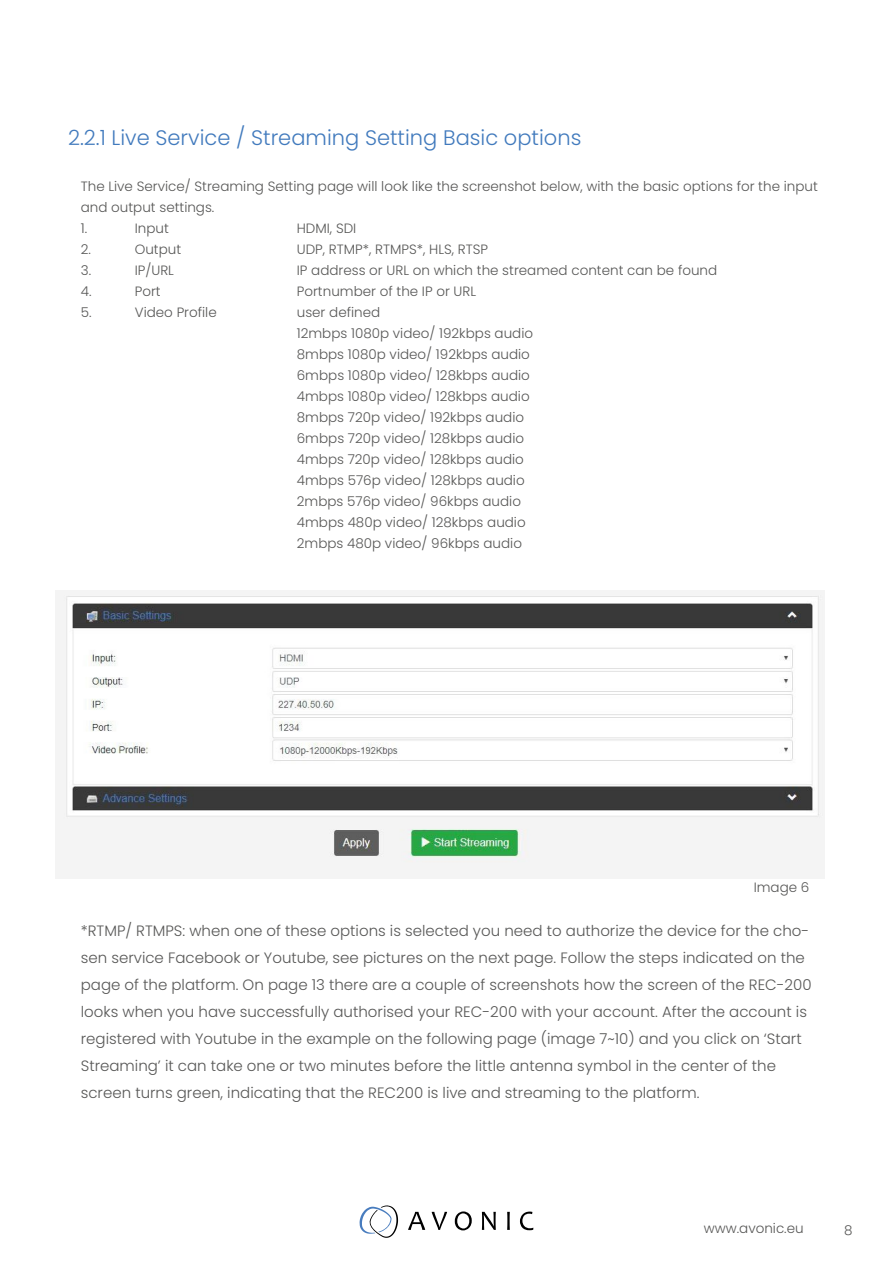
<style>
.page{position:relative;width:893px;height:1263px;background:#fff}
.page>*{position:absolute;margin:0;border:0;box-sizing:border-box;transform-origin:0 0}
.t1{font:300 21px "Poppins";color:#417abd}
.t2{font:300 15px/27px "Poppins";color:#575756}
.t3{font:300 13.5px/21px "Poppins";color:#575756}
</style>
<div class="page">
<svg style="left:360px;top:1205px;width:38px;height:33px"></svg>
<svg style="left:408px;top:1212px;width:17px;height:18px"></svg>
<svg style="left:432px;top:1212px;width:15px;height:18px"></svg>
<svg style="left:455px;top:1211px;width:17px;height:19px"></svg>
<svg style="left:482px;top:1212px;width:14px;height:18px"></svg>
<svg style="left:507px;top:1212px;width:3px;height:18px"></svg>
<svg style="left:520px;top:1211px;width:13px;height:19px"></svg>
<img style="left:55px;top:591px;width:770px;height:287px">
<h1 class="t1" style="left:68px;top:126px;width:515px">2.2.1 Live Service / Streaming Setting Basic options</h1>
<p class="t3" style="left:81px;top:175px;width:739px">The Live Service/ Streaming Setting page will look like the screenshot below, with the basic options for the input and output settings.<br>1.</p>
<p class="t3" style="left:135px;top:217px;width:36px">Input</p>
<p class="t3" style="left:297px;top:217px;width:61px">HDMI, SDI</p>
<p class="t3" style="left:81px;top:238px;width:12px">2.</p>
<p class="t3" style="left:135px;top:238px;width:48px">Output</p>
<p class="t3" style="left:297px;top:238px;width:193px">UDP, RTMP*, RTMPS*, HLS, RTSP</p>
<p class="t3" style="left:81px;top:259px;width:12px">3.</p>
<p class="t3" style="left:135px;top:259px;width:41px">IP/URL</p>
<p class="t3" style="left:297px;top:259px;width:422px">IP address or URL on which the streamed content can be found</p>
<p class="t3" style="left:81px;top:281px;width:12px">4.</p>
<p class="t3" style="left:135px;top:281px;width:27px">Port</p>
<p class="t3" style="left:297px;top:281px;width:181px">Portnumber of the IP or URL</p>
<p class="t3" style="left:81px;top:302px;width:12px">5.</p>
<p class="t3" style="left:135px;top:302px;width:83px">Video Profile</p>
<p class="t3" style="left:297px;top:302px;width:238px">user defined<br>12mbps 1080p video/ 192kbps audio<br>8mbps 1080p video/ 192kbps audio<br>6mbps 1080p video/ 128kbps audio<br>4mbps 1080p video/ 128kbps audio<br>8mbps 720p video/ 192kbps audio<br>6mbps 720p video/ 128kbps audio<br>4mbps 720p video/ 128kbps audio<br>4mbps 576p video/ 128kbps audio<br>2mbps 576p video/ 96kbps audio<br>4mbps 480p video/ 128kbps audio<br>2mbps 480p video/ 96kbps audio</p>
<p class="t3" style="left:754px;top:877px;width:57px">Image 6</p>
<p class="t2" style="left:81px;top:917px;width:732px">*RTMP/ RTMPS: when one of these options is selected you need to authorize the device for the cho&shy;sen service Facebook or Youtube, see pictures on the next page. Follow the steps indicated on the page of the platform. On page 13 there are a couple of screenshots how the screen of the REC-200 looks when you have successfully authorised your REC-200 with your account. After the account is registered with Youtube in the example on the following page (image 7~10) and you click on ‘Start Streaming’ it can take one or two minutes before the little antenna symbol in the center of the screen turns green, indicating that the REC200 is live and streaming to the platform.</p>
<p class="t3" style="left:704px;top:1217px;width:101px">www.avonic.eu</p>
<p class="t3" style="left:844px;top:1219px;width:10px">8</p>
</div>
